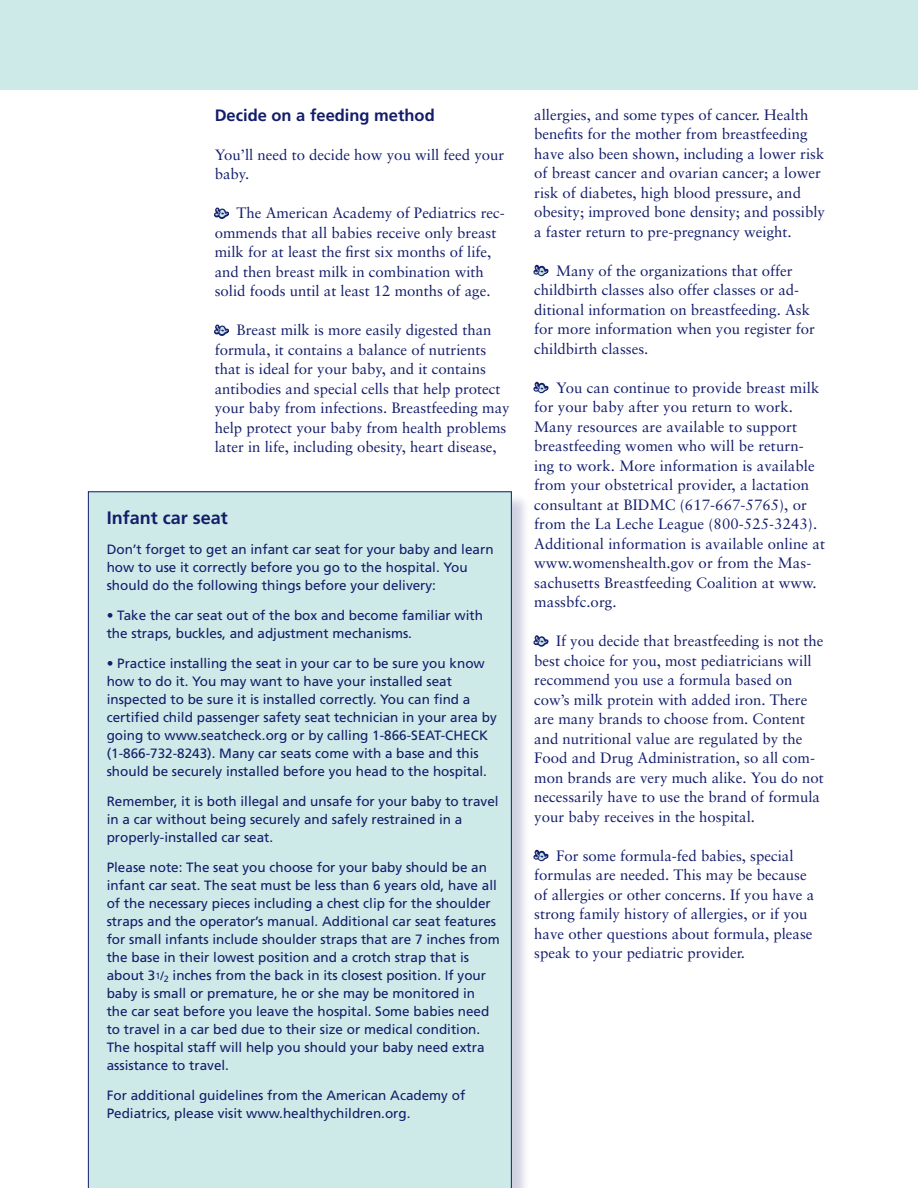
<style>
.page{position:relative;width:918px;height:1188px;background:#fff}
.page>*{position:absolute;margin:0;border:0;box-sizing:border-box;transform-origin:0 0}
.Body_text{font:700 18px "Frutiger";color:#131d6a}
.Subhead_1{font:700 16.5px "Frutiger";color:#131d6a}
.Body_text-2{font:15px/19.5px "Sabon";color:#131d6a}
.Body_text-3{font:13.5px/18px "Frutiger";color:#131d6a}
.s1{font-size:9px}
.s2{font-size:12px}
</style>
<div class="page">
<div style="left:0;top:0;width:918px;height:90px;background:#ceeae8"></div>
<div style="left:90px;top:494px;width:440px;height:694px;background:#131d6a;opacity:.2"></div>
<div style="left:88px;top:491px;width:424px;height:697px;background:#ceeae8"></div>
<svg style="left:214px;top:207px;width:15px;height:12px"></svg>
<svg style="left:214px;top:324px;width:15px;height:12px"></svg>
<svg style="left:533px;top:264px;width:16px;height:13px"></svg>
<svg style="left:533px;top:381px;width:16px;height:13px"></svg>
<svg style="left:533px;top:635px;width:16px;height:12px"></svg>
<svg style="left:533px;top:849px;width:16px;height:13px"></svg>
<p class="Subhead_1" style="left:215px;top:105px;width:222px">Decide on a feeding method</p>
<p class="Body_text-2" style="left:215px;top:145px;width:291px">You’ll need to decide how you will feed your baby.</p>
<p class="Body_text-2" style="left:215px;top:203px;width:292px;text-indent:22px">The American Academy of Pediatrics rec&shy;ommends that all babies receive only breast milk for at least the first six months of life, and then breast milk in combination with solid foods until at least 12 months of age.</p>
<p class="Body_text-2" style="left:215px;top:320px;width:297px;text-indent:22px">Breast milk is more easily digested than formula, it contains a balance of nutrients that is ideal for your baby, and it contains antibodies and special cells that help protect your baby from infections. Breastfeeding may help protect your baby from health problems later in life, including obesity, heart disease,</p>
<p class="Body_text" style="left:107px;top:507px;width:123px">Infant car seat</p>
<p class="Body_text-3" style="left:107px;top:541px;width:388px">Don’t forget to get an infant car seat for your baby and learn how to use it correctly before you go to the hospital. You should do the following things before your delivery:</p>
<p class="Body_text-3" style="left:107px;top:607px;width:378px">• Take the car seat out of the box and become familiar with the straps, buckles, and adjustment mechanisms.</p>
<p class="Body_text-3" style="left:107px;top:655px;width:392px">• Practice installing the seat in your car to be sure you know how to do it. You may want to have your installed seat inspected to be sure it is installed correctly. You can find a certified child passenger safety seat technician in your area by going to www.seatcheck.org or by calling 1-866-SEAT-CHECK (1-866-732-8243). Many car seats come with a base and this should be securely installed before you head to the hospital.</p>
<p class="Body_text-3" style="left:107px;top:793px;width:393px">Remember, it is both illegal and unsafe for your baby to travel in a car without being securely and safely restrained in a properly-installed car seat.</p>
<p class="Body_text-3" style="left:107px;top:859px;width:395px">Please note: The seat you choose for your baby should be an infant car seat. The seat must be less than 6 years old, have all of the necessary pieces including a chest clip for the shoulder straps and the operator’s manual. Additional car seat features for small infants include shoulder straps that are 7 inches from the base in their lowest position and a crotch strap that is about 3<span class="s1">1</span><span class="s2">/</span><sub>2</sub> inches from the back in its closest position. If your baby is small or premature, he or she may be monitored in<br>the car seat before you leave the hospital. Some babies need to travel in a car bed due to their size or medical condition.<br>The hospital staff will help you should your baby need extra assistance to travel.</p>
<p class="Body_text-3" style="left:107px;top:1087px;width:360px">For additional guidelines from the American Academy of<br>Pediatrics, please visit www.healthychildren.org.</p>
<p class="Body_text-2" style="left:534px;top:104px;width:292px">allergies, and some types of cancer. Health benefits for the mother from breastfeeding have also been shown, including a lower risk of breast cancer and ovarian cancer; a lower risk of diabetes, high blood pressure, and obesity; improved bone density; and possibly a faster return to pre-pregnancy weight.</p>
<p class="Body_text-2" style="left:534px;top:260px;width:282px;text-indent:22px">Many of the organizations that offer childbirth classes also offer classes or ad&shy;ditional information on breastfeeding. Ask for more information when you register for childbirth classes.</p>
<p class="Body_text-2" style="left:534px;top:377px;width:292px;text-indent:22px">You can continue to provide breast milk for your baby after you return to work.<br>Many resources are available to support breastfeeding women who will be return&shy;ing to work. More information is available from your obstetrical provider, a lactation consultant at BIDMC (617-667-5765), or from the La Leche League (800-525-3243).<br>Additional information is available online at www.womenshealth.gov or from the Mas&shy;sachusetts Breastfeeding Coalition at www. massbfc.org.</p>
<p class="Body_text-2" style="left:534px;top:631px;width:291px;text-indent:22px">If you decide that breastfeeding is not the best choice for you, most pediatricians will recommend you use a formula based on cow’s milk protein with added iron. There are many brands to choose from. Content and nutritional value are regulated by the Food and Drug Administration, so all com&shy;mon brands are very much alike. You do not necessarily have to use the brand of formula your baby receives in the hospital.</p>
<p class="Body_text-2" style="left:534px;top:845px;width:282px;text-indent:22px">For some formula-fed babies, special formulas are needed. This may be because of allergies or other concerns. If you have a strong family history of allergies, or if you have other questions about formula, please speak to your pediatric provider.</p>
</div>
